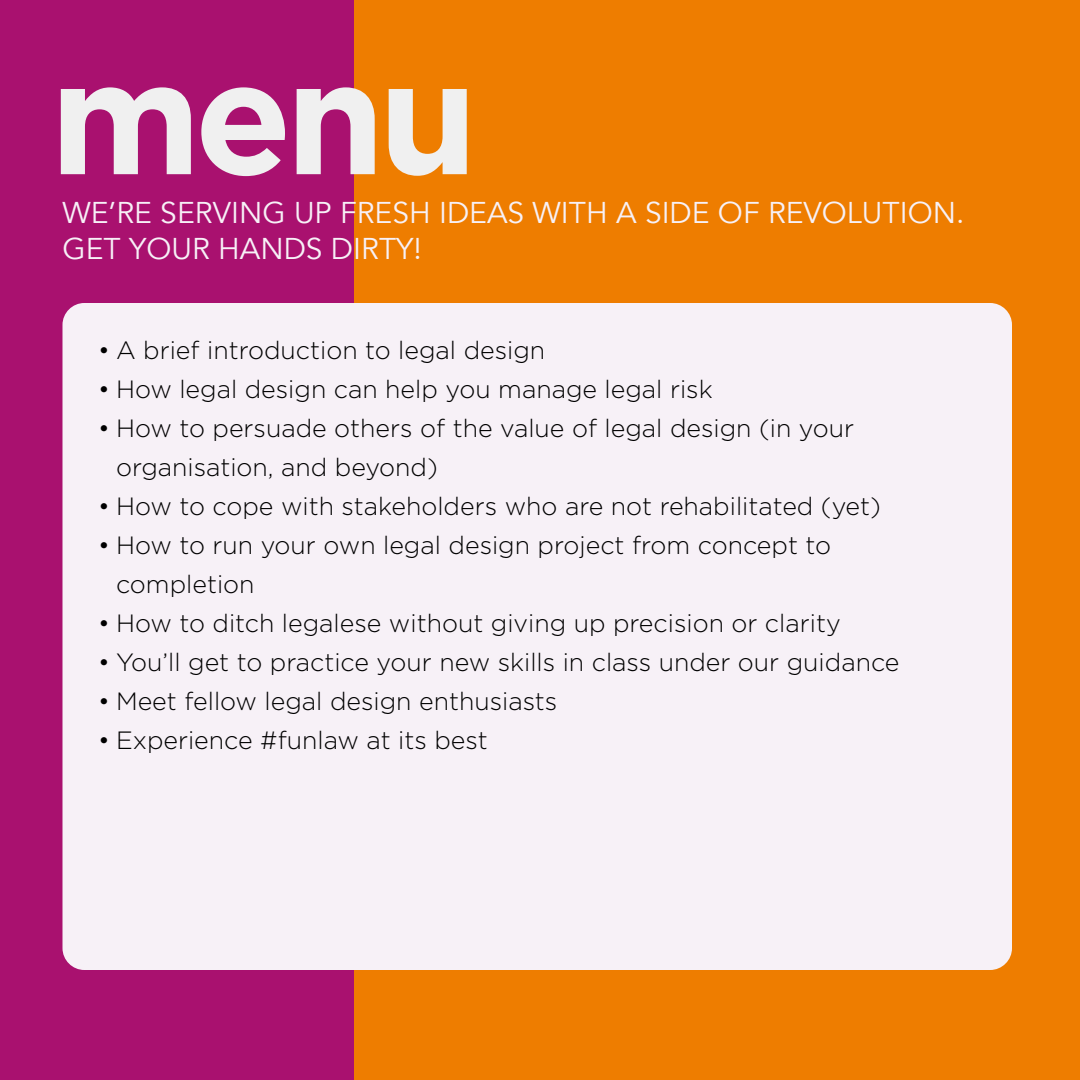
<style>
.page{position:relative;width:1080px;height:1080px;background:#ee7d00}
.page>*{position:absolute;margin:0;border:0;box-sizing:border-box;transform-origin:0 0}
.t1{font:700 159px "Gotham";color:#f0f0f0}
.t2{font:30px/36px "Avenir";color:#f7f1f7}
.t3{font:300 25px/39px "Gotham";color:#000}
</style>
<div class="page">
<div style="left:0;top:0;width:354px;height:1080px;background:#a9116f"></div>
<div style="left:72px;top:313px;width:930px;height:647px;background:#f7f1f7;border-radius:12px"></div>
<div style="left:62px;top:303px;width:950px;height:667px;border:20px solid #f7f1f7;border-radius:12px"></div>
<h1 class="t1" style="left:50px;top:12px;width:429px">menu</h1>
<p class="t2" style="left:62px;top:195px;width:903px">WE’RE SERVING UP FRESH IDEAS WITH A SIDE OF REVOLUTION.<br>GET YOUR HANDS DIRTY!</p>
<p class="t3" style="left:98px;top:330px;width:449px">• A brief introduction to legal design</p>
<p class="t3" style="left:98px;top:369px;width:616px">• How legal design can help you manage legal risk</p>
<p class="t3" style="left:116px;top:408px;width:740px;text-indent:-18px">• How to persuade others of the value of legal design (in your organisation, and beyond)</p>
<p class="t3" style="left:98px;top:486px;width:784px">• How to cope with stakeholders who are not rehabilitated (yet)</p>
<p class="t3" style="left:116px;top:525px;width:717px;text-indent:-18px">• How to run your own legal design project from concept to completion</p>
<p class="t3" style="left:98px;top:603px;width:744px">• How to ditch legalese without giving up precision or clarity</p>
<p class="t3" style="left:98px;top:642px;width:803px">• You’ll get to practice your new skills in class under our guidance</p>
<p class="t3" style="left:98px;top:681px;width:461px">• Meet fellow legal design enthusiasts</p>
<p class="t3" style="left:98px;top:720px;width:391px">• Experience #funlaw at its best</p>
</div>
